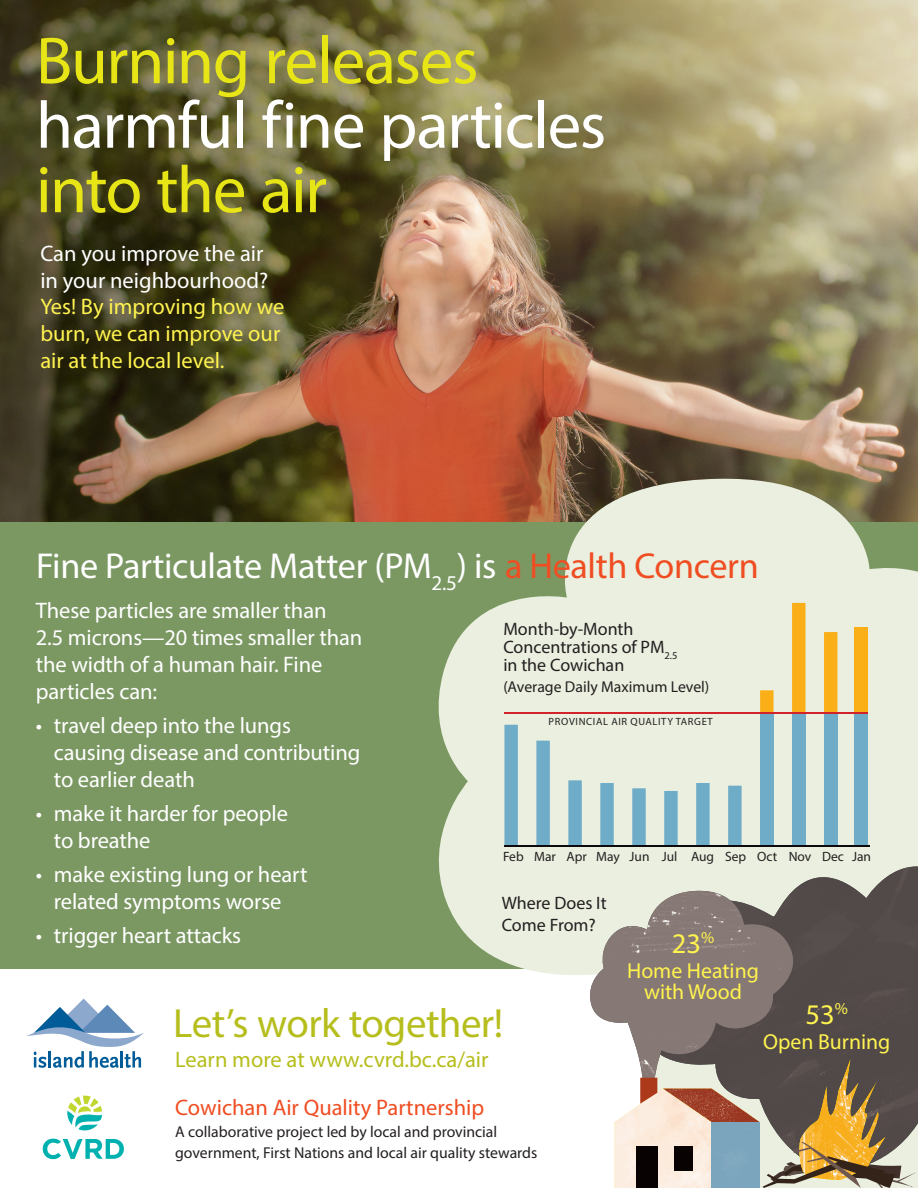
<style>
.page{position:relative;width:918px;height:1188px;background:#fff}
.page>*{position:absolute;margin:0;border:0;box-sizing:border-box;transform-origin:0 0}
.t1{font:66.9px/64.5px "Myriad Pro";letter-spacing:-.02em;color:#e7e515}
.Callout{font:40.95px "Myriad Pro";letter-spacing:-.015em;color:#b6be1d}
.Section_Subhead_1{font:36.15px "Myriad Pro";letter-spacing:-.01em;color:#fff}
.t2{font:28.5px "Myriad Pro";color:#fff34f}
.Paragraphs{font:22.5px/26.7px "Myriad Pro";letter-spacing:-.005em;color:#fff}
.Callout-2{font:22.5px/26.8px "Myriad Pro";color:#fff34f}
.Section_Subhead_1-2{font:22.5px "Myriad Pro";color:#f04d22}
.Section_Subhead_1-3{font:22.5px "Myriad Pro";color:#b6be1d}
.t3{font:21.75px "Myriad Pro";color:#fff34f}
.Subtitle{font:18px/18px "Myriad Pro";color:#231f20}
.Subtitle-2{font:15.75px/20.2px "Myriad Pro";color:#231f20}
.t4{font:13.5px "Myriad Pro";color:#231f20}
.t5{font:10.5px "Myriad Pro";letter-spacing:.06em;color:#231f20}
.s1{color:#fff}
.s2{color:#f04d22}
</style>
<div class="page">
<svg style="left:27px;top:999px;width:117px;height:69px"></svg>
<svg style="left:43px;top:1139px;width:81px;height:20px"></svg>
<svg style="left:67px;top:1095px;width:35px;height:35px"></svg>
<img style="left:0;top:0;width:918px;height:522px">
<div style="left:0;top:522px;width:918px;height:446px;background:#7b9863"></div>
<svg style="left:421px;top:476px;width:497px;height:712px;fill:#eaefdf"></svg>
<svg style="left:760px;top:603px;width:77px;height:212px;background:#ede0b1"></svg>
<svg style="left:504px;top:725px;width:238px;height:120px;background:#cbded9"></svg>
<div style="left:855px;top:627px;width:13px;height:220px;background:#faaf19"></div>
<hr style="left:504px;top:712px;width:364px;height:2px;background:#d1232a">
<hr style="left:504px;top:845px;width:366px;height:2px;background:#0c0a0d">
<div style="left:854px;top:714px;width:14px;height:131px;background:#6eacc8"></div>
<div style="left:824px;top:714px;width:13px;height:131px;background:#6eacc8"></div>
<div style="left:792px;top:714px;width:14px;height:131px;background:#6eacc8"></div>
<div style="left:760px;top:714px;width:14px;height:131px;background:#6eacc8"></div>
<svg style="left:633px;top:815px;width:285px;height:73px;background:#c5d7d2"></svg>
<img style="left:637px;top:865px;width:281px;height:307px">
<svg style="left:586px;top:888px;width:331px;height:300px;background:#8f857b"></svg>
<p class="t1" style="left:36px;top:27px;width:572px">Burning releases <span class="s1">harmful fine particles </span>into the air</p>
<p class="Callout-2" style="left:40px;top:240px;width:245px"><span class="s1">Can you improve the air in your neighbourhood?<br></span>Yes! By improving how we burn, we can improve our air at the local level.</p>
<p class="Section_Subhead_1" style="left:36px;top:543px;width:724px">Fine Particulate Matter (PM<sub>2.5</sub>) is <span class="s2">a Health Concern</span></p>
<p class="Paragraphs" style="left:36px;top:597px;width:328px">These particles are smaller than<br>2.5 microns—20 times smaller than the width of a human hair. Fine particles can:</p>
<p class="Paragraphs" style="left:54px;top:712px;width:308px;text-indent:-18px">• travel deep into the lungs causing disease and contributing to earlier death</p>
<p class="Paragraphs" style="left:54px;top:800px;width:236px;text-indent:-18px">• make it harder for people to breathe</p>
<p class="Paragraphs" style="left:36px;top:861px;width:273px;text-align:center">• make existing lung or heart related symptoms worse</p>
<p class="Paragraphs" style="left:36px;top:922px;width:207px">• trigger heart attacks</p>
<p class="Subtitle" style="left:503px;top:619px;width:176px">Month-by-Month<br>Concentrations of PM<sub>2.5 </sub>in the Cowichan</p>
<p class="Subtitle-2" style="left:503px;top:676px;width:208px">(Average Daily Maximum Level)</p>
<p class="t5" style="left:549px;top:715px;width:166px">PROVINCIAL AIR QUALITY TARGET</p>
<p class="t4" style="left:503px;top:848px;width:369px">Feb Mar Apr May Jun Jul Aug Sep Oct Nov Dec Jan</p>
<p class="Subtitle" style="left:502px;top:892px;width:107px;line-height:21.6px">Where Does It<br>Come From?</p>
<p class="t2" style="left:672px;top:926px;width:44px">23<sup>%</sup></p>
<p class="t3" style="left:627px;top:958px;width:133px">Home Heating</p>
<p class="t3" style="left:644px;top:979px;width:100px">with Wood</p>
<p class="Callout" style="left:173px;top:998px;width:331px">Let’s work together!</p>
<p class="Section_Subhead_1-3" style="left:175px;top:1045px;width:315px">Learn more at www.cvrd.bc.ca/air</p>
<p class="Section_Subhead_1-2" style="left:175px;top:1094px;width:311px">Cowichan Air Quality Partnership</p>
<p class="Subtitle-2" style="left:175px;top:1122px;width:364px">A collaborative project led by local and provincial government, First Nations and local air quality stewards</p>
<p class="t2" style="left:806px;top:997px;width:44px">53<sup>%</sup></p>
<p class="t3" style="left:763px;top:1029px;width:129px">Open Burning</p>
</div>
